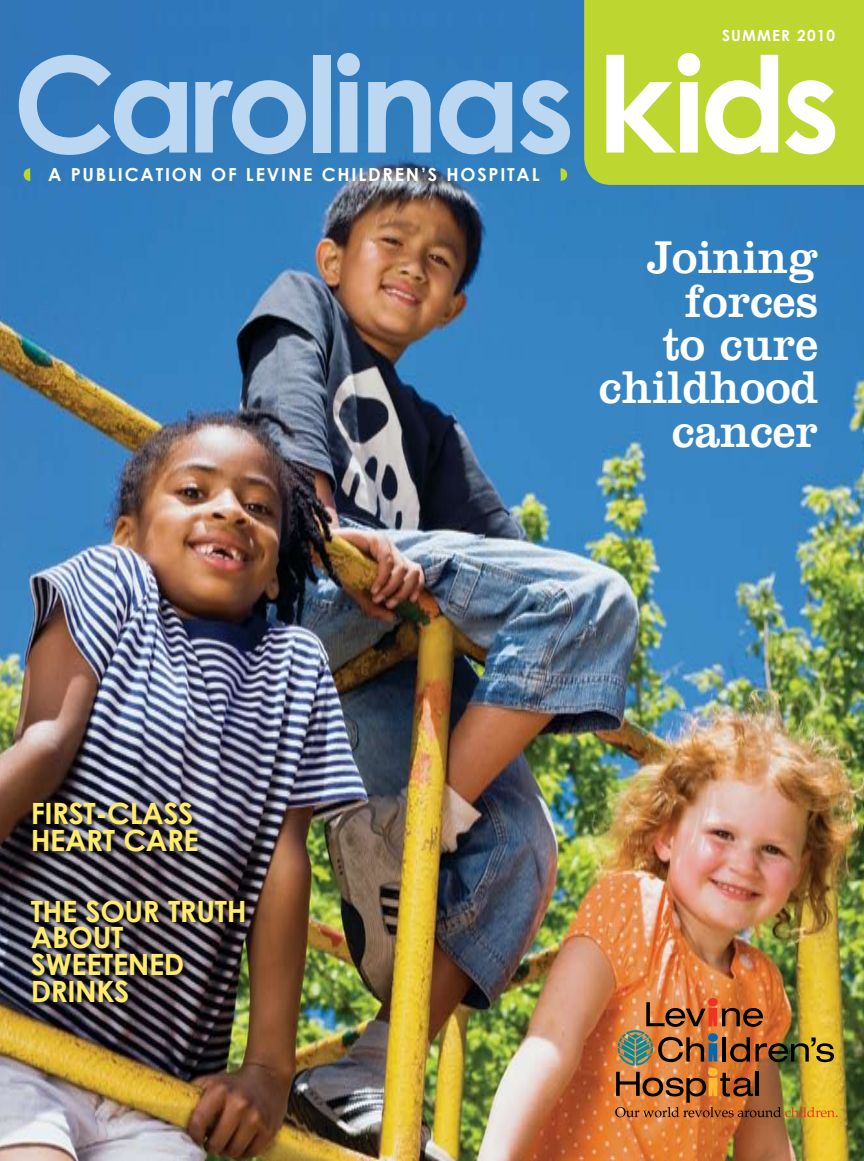
<style>
.page{position:relative;width:864px;height:1161px;background:#fff}
.page>*{position:absolute;margin:0;border:0;box-sizing:border-box;transform-origin:0 0}
.t1{font:700 132.75px "Century Gothic";color:#bcd7f1}
.t2{font:47.7px/43.3px "Clarendon LT Std";color:#fff;text-align:right;scale:.95 1}
.t3{font:700 29.25px/26.7px "Century Gothic";letter-spacing:-.015em;color:#ffec6c}
.t4{font:700 18px "Century Gothic";letter-spacing:.1em;color:#fff}
.t5{font:700 15.3px "Century Gothic";letter-spacing:.075em;color:#fff}
.s1{color:#fff}
</style>
<div class="page">
<img style="left:0;top:0;width:864px;height:1161px">
<div style="left:708px;top:998px;width:10px;height:8px;background:#ee3224;border-radius:50%"></div>
<div style="left:708px;top:1068px;width:10px;height:8px;background:#fdbb30;border-radius:50%"></div>
<img style="left:618px;top:1002px;width:216px;height:64px">
<img style="left:615px;top:1072px;width:222px;height:45px">
<div style="left:584px;top:0;width:280px;height:185px;background:#bed630"></div>
<svg style="left:24px;top:168px;width:7px;height:13px"></svg>
<svg style="left:560px;top:168px;width:7px;height:13px"></svg>
<div style="left:28px;top:898px;width:223px;height:112px;background:#000;opacity:.75"></div>
<div style="left:30px;top:801px;width:174px;height:58px;background:#000;opacity:.75"></div>
<p class="t5" style="left:722px;top:26px;width:115px">SUMMER 2010</p>
<h1 class="t1" style="left:13px;top:21px;width:829px">CAROLINAS <span class="s1">KIDS</span></h1>
<p class="t4" style="left:48px;top:163px;width:493px">A PUBLICATION OF LEVINE CHILDREN’S HOSPITAL</p>
<p class="t3" style="left:31px;top:800px;width:170px">FIRST-CLASS<br>HEART CARE</p>
<p class="t3" style="left:31px;top:897px;width:217px">THE SOUR TRUTH<br>ABOUT<br>SWEETENED<br>DRINKS</p>
<h2 class="t2" style="left:599px;top:236px;width:232px">Joining forces<br>to cure childhood cancer</h2>
</div>
